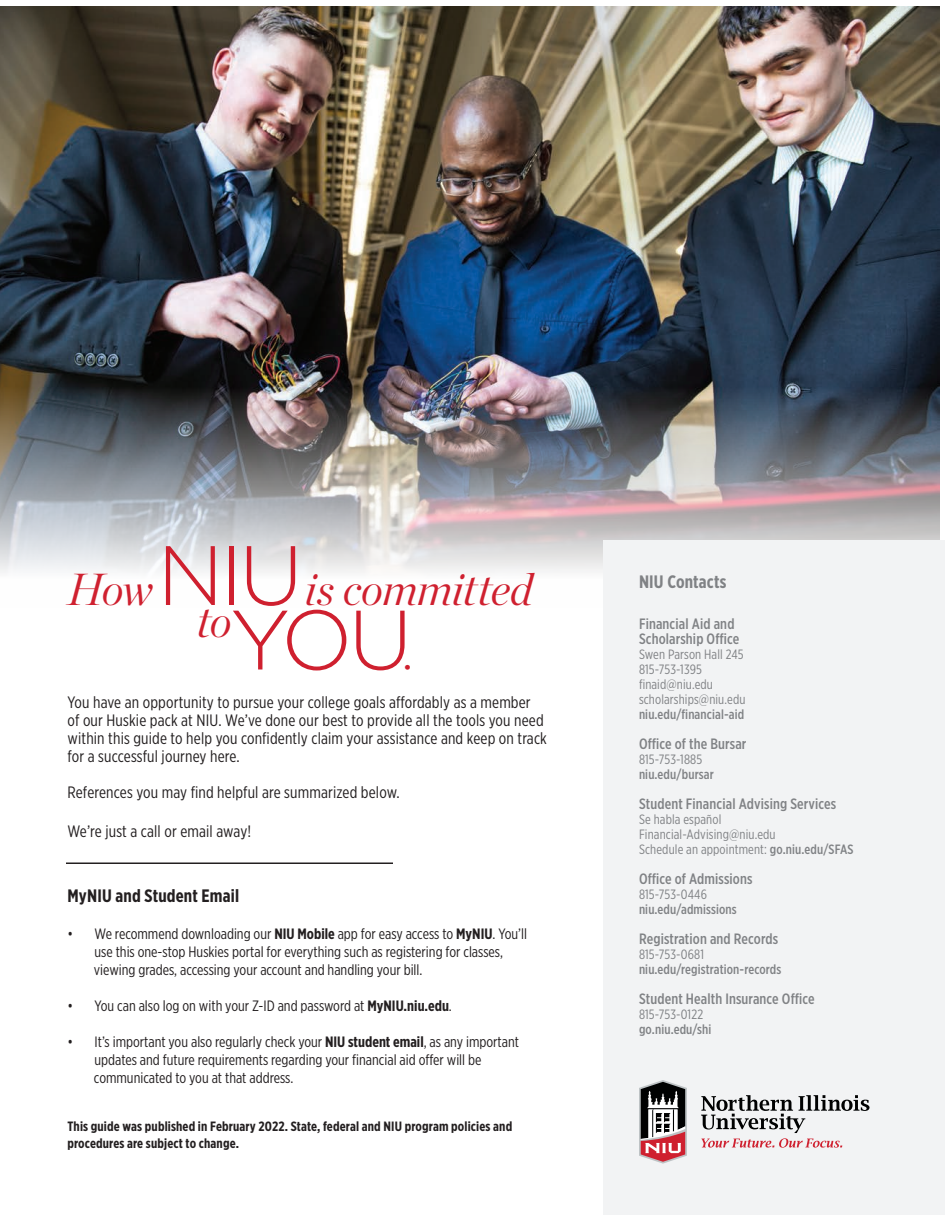
<style>
.page{position:relative;width:945px;height:1215px;background:#fff}
.page>*{position:absolute;margin:0;border:0;box-sizing:border-box;transform-origin:0 0}
.t1{font:italic 300 44.85px/31.5px "Chronicle Display";letter-spacing:-.02em;color:#cf202f;text-align:center}
.t2{font:700 18px "Gotham X Narrow";letter-spacing:.01em;color:#231f20}
.t3{font:700 18px "Gotham X Narrow";letter-spacing:.01em;color:#808285}
.t4{font:16.5px/18px "Gotham X Narrow";letter-spacing:.01em;color:#231f20}
.t5{font:15px/18px "Gotham X Narrow";color:#231f20}
.t6{font:500 15px/15px "Gotham X Narrow";letter-spacing:.01em;color:#808285}
.t7{font:13.5px/15px "Gotham X Narrow";letter-spacing:.01em;color:#808285}
.t8{font:700 13.5px/16.5px "Gotham X Narrow";letter-spacing:.01em;color:#231f20}
.t9{font:500 13.5px "Gotham X Narrow";letter-spacing:.01em;color:#808285}
.s1{font-family:"Gotham";font-style:normal;font-size:84px}
.s2{font-weight:700}
.s3{font-weight:500}
</style>
<div class="page">
<img style="left:0;top:7px;width:940px;height:566px">
<div style="left:603px;top:540px;width:342px;height:675px;background:#f2f3f4"></div>
<svg style="left:639px;top:1080px;width:48px;height:84px"></svg>
<svg style="left:701px;top:1095px;width:169px;height:53px"></svg>
<hr style="left:66px;top:862px;width:327px;height:2px;background:#231f20">
<h1 class="t1" style="left:67px;top:570px;width:467px">How <span class="s1">NIU</span> is committed to <span class="s1">YOU</span>.</h1>
<p class="t4" style="left:68px;top:693px;width:481px">You have an opportunity to pursue your college goals affordably as a member<br>of our Huskie pack at NIU. We’ve done our best to provide all the tools you need within this guide to help you confidently claim your assistance and keep on track for a successful journey here.</p>
<p class="t4" style="left:68px;top:783px;width:334px">References you may find helpful are summarized below.</p>
<p class="t4" style="left:68px;top:822px;width:185px">We’re just a call or email away!</p>
<p class="t2" style="left:68px;top:885px;width:173px">MyNIU and Student Email</p>
<p class="t5" style="left:94px;top:925px;width:435px;text-indent:-26px">• We recommend downloading our <span class="s2">NIU Mobile</span> app for easy access to <span class="s2">MyNIU</span>. You’ll use this one-stop Huskies portal for everything such as registering for classes, viewing grades, accessing your account and handling your bill.</p>
<p class="t5" style="left:68px;top:997px;width:386px">• You can also log on with your Z-ID and password at <span class="s2">MyNIU.niu.edu</span>.</p>
<p class="t5" style="left:94px;top:1033px;width:427px;text-indent:-26px">• It’s important you also regularly check your <span class="s2">NIU student email</span>, as any important updates and future requirements regarding your financial aid offer will be communicated to you at that address.</p>
<p class="t8" style="left:68px;top:1118px;width:446px">This guide was published in February 2022. State, federal and NIU program policies and procedures are subject to change.</p>
<p class="t3" style="left:639px;top:571px;width:89px">NIU Contacts</p>
<p class="t6" style="left:639px;top:616px;width:102px">Financial Aid and<br>Scholarship Office</p>
<p class="t7" style="left:639px;top:646px;width:108px">Swen Parson Hall 245<br>815-753-1395 finaid@niu.edu scholarships@niu.edu</p>
<p class="t9" style="left:639px;top:706px;width:107px">niu.edu/financial-aid</p>
<p class="t6" style="left:639px;top:736px;width:109px">Office of the Bursar</p>
<p class="t7" style="left:639px;top:751px;width:65px">815-753-1885</p>
<p class="t9" style="left:639px;top:766px;width:76px">niu.edu/bursar</p>
<p class="t6" style="left:639px;top:796px;width:199px">Student Financial Advising Services</p>
<p class="t7" style="left:639px;top:811px;width:216px">Se habla español<br>Financial-Advising@niu.edu<br>Schedule an appointment: <span class="s3">go.niu.edu/SFAS</span></p>
<p class="t6" style="left:639px;top:871px;width:115px">Office of Admissions</p>
<p class="t7" style="left:639px;top:886px;width:70px">815-753-0446</p>
<p class="t9" style="left:639px;top:901px;width:99px">niu.edu/admissions</p>
<p class="t6" style="left:639px;top:931px;width:141px">Registration and Records</p>
<p class="t7" style="left:639px;top:946px;width:67px">815-753-0681</p>
<p class="t9" style="left:639px;top:961px;width:144px">niu.edu/registration-records</p>
<p class="t6" style="left:639px;top:991px;width:177px">Student Health Insurance Office</p>
<p class="t7" style="left:639px;top:1006px;width:66px">815-753-0122</p>
<p class="t9" style="left:639px;top:1021px;width:74px">go.niu.edu/shi</p>
</div>
